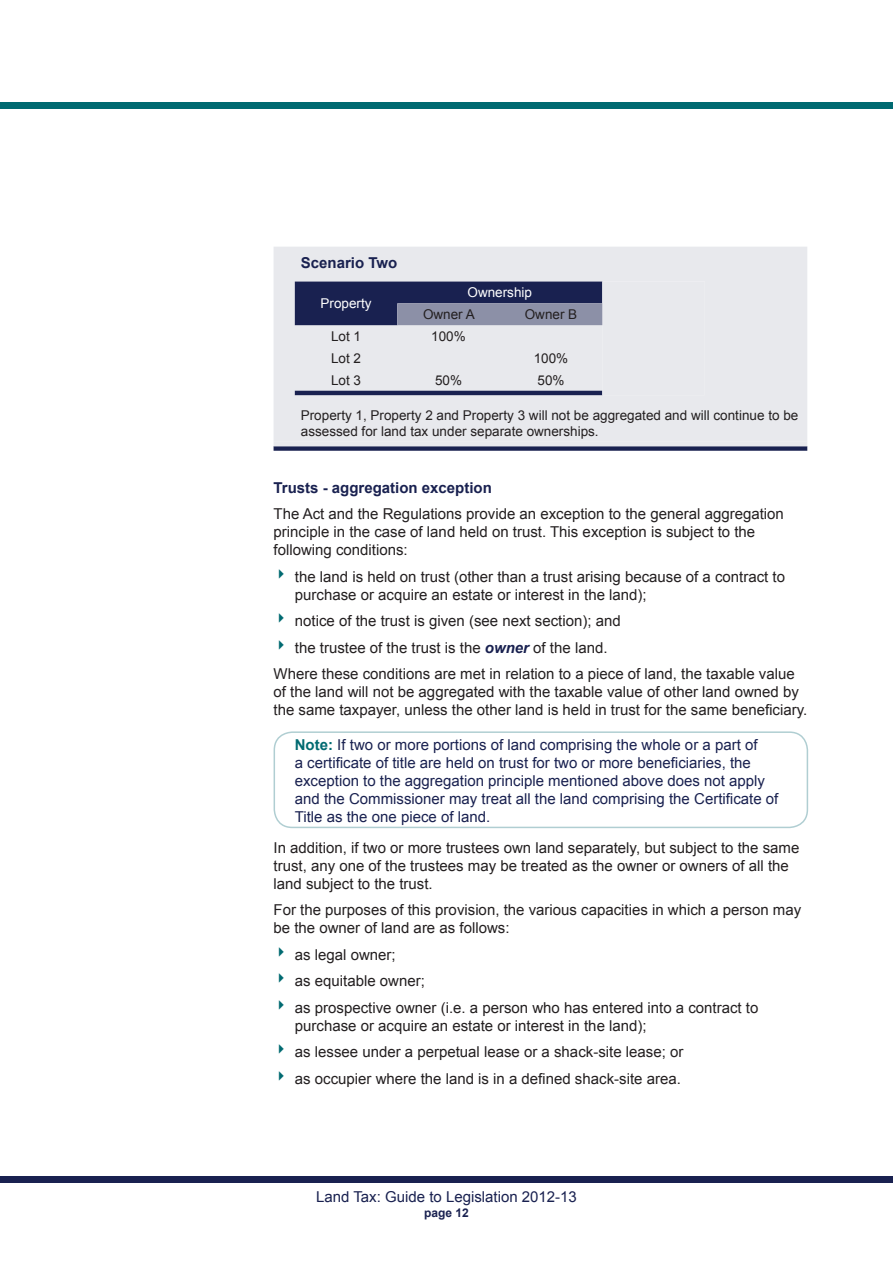
<style>
.page{position:relative;width:893px;height:1263px;background:#fff}
.page>*{position:absolute;margin:0;border:0;box-sizing:border-box;transform-origin:0 0}
.TEXT{font:15px/18px "Arial";color:#231f20}
.BULLET{font:15px/18px "Arial";color:#231f20}
.NOTE{font:15px/18px "Arial";color:#192150}
.HEADING_Sub_-_Blue{font:700 15px "Arial";color:#192150}
.EXAMPLE_Text__l{font:13.5px "Arial";color:#231f20}
.EXAMPLE_Text__c{font:13.5px "Arial";color:#231f20}
.EXAMPLE_Text__c-2{font:13.5px "Arial";color:#fff}
.t1{font:700 12px "Arial";color:#192150}
.s1{font-weight:700;font-style:italic;color:#192150}
.s2{font-weight:700;color:#006a71}
</style>
<div class="page">
<div style="left:0;top:1176px;width:893px;height:6px;background:#192150"></div>
<div style="left:0;top:102px;width:893px;height:6px;background:#006a71"></div>
<div style="left:274px;top:247px;width:533px;height:35px;background:#e8e9ed"></div>
<svg style="left:274px;top:446px;width:533px;height:5px;background:#363d66"></svg>
<svg style="left:274px;top:282px;width:533px;height:164px;background:#ced0d9"></svg>
<div style="left:397px;top:303px;width:205px;height:22px;background:#8c90a7"></div>
<div style="left:274px;top:731px;width:534px;height:97px;border:2px solid #b0ced2;border-radius:18px"></div>
<p class="HEADING_Sub_-_Blue" style="left:301px;top:253px;width:98px">Scenario Two</p>
<p class="EXAMPLE_Text__c-2" style="left:321px;top:295px;width:53px">Property</p>
<p class="EXAMPLE_Text__c-2" style="left:468px;top:284px;width:66px">Ownership</p>
<p class="EXAMPLE_Text__c" style="left:423px;top:306px;width:53px">Owner A</p>
<p class="EXAMPLE_Text__c" style="left:525px;top:306px;width:54px">Owner B</p>
<p class="EXAMPLE_Text__c" style="left:331px;top:327px;width:32px">Lot 1</p>
<p class="EXAMPLE_Text__c" style="left:431px;top:327px;width:36px">100%</p>
<p class="EXAMPLE_Text__c" style="left:331px;top:349px;width:32px">Lot 2</p>
<p class="EXAMPLE_Text__c" style="left:534px;top:349px;width:36px">100%</p>
<p class="EXAMPLE_Text__c" style="left:331px;top:371px;width:32px">Lot 3</p>
<p class="EXAMPLE_Text__c" style="left:435px;top:371px;width:29px">50%</p>
<p class="EXAMPLE_Text__c" style="left:538px;top:371px;width:29px">50%</p>
<p class="EXAMPLE_Text__l" style="left:301px;top:406px;width:499px">Property 1, Property 2 and Property 3 will not be aggregated and will continue to be</p>
<p class="EXAMPLE_Text__l" style="left:301px;top:422px;width:299px">assessed for land tax under separate ownerships.</p>
<p class="HEADING_Sub_-_Blue" style="left:274px;top:477px;width:220px">Trusts - aggregation exception</p>
<p class="TEXT" style="left:274px;top:505px;width:512px">The Act and the Regulations provide an exception to the general aggregation principle in the case of land held on trust. This exception is subject to the following conditions:</p>
<p class="BULLET" style="left:295px;top:567px;width:492px">the land is held on trust (other than a trust arising because of a contract to purchase or acquire an estate or interest in the land);</p>
<p class="BULLET" style="left:295px;top:612px;width:327px">notice of the trust is given (see next section); and</p>
<p class="BULLET" style="left:295px;top:638px;width:314px">the trustee of the trust is the <span class="s1">owner</span> of the land.</p>
<p class="TEXT" style="left:274px;top:665px;width:535px">Where these conditions are met in relation to a piece of land, the taxable value of the land will not be aggregated with the taxable value of other land owned by the same taxpayer, unless the other land is held in trust for the same beneficiary.</p>
<p class="NOTE" style="left:295px;top:736px;width:485px"><span class="s2">Note:</span> If two or more portions of land comprising the whole or a part of<br>a certificate of title are held on trust for two or more beneficiaries, the exception to the aggregation principle mentioned above does not apply and the Commissioner may treat all the land comprising the Certificate of Title as the one piece of land.</p>
<p class="TEXT" style="left:274px;top:839px;width:527px">In addition, if two or more trustees own land separately, but subject to the same trust, any one of the trustees may be treated as the owner or owners of all the land subject to the trust.</p>
<p class="TEXT" style="left:274px;top:901px;width:529px">For the purposes of this provision, the various capacities in which a person may be the owner of land are as follows:</p>
<p class="BULLET" style="left:295px;top:946px;width:102px">as legal owner;</p>
<p class="BULLET" style="left:295px;top:972px;width:132px">as equitable owner;</p>
<p class="BULLET" style="left:295px;top:999px;width:465px">as prospective owner (i.e. a person who has entered into a contract to purchase or acquire an estate or interest in the land);</p>
<p class="BULLET" style="left:295px;top:1043px;width:390px">as lessee under a perpetual lease or a shack-site lease; or</p>
<p class="BULLET" style="left:295px;top:1070px;width:388px">as occupier where the land is in a defined shack-site area.</p>
<p class="NOTE" style="left:316px;top:1188px;width:262px">Land Tax: Guide to Legislation 2012-13</p>
<p class="t1" style="left:424px;top:1204px;width:46px">page 12</p>
</div>
